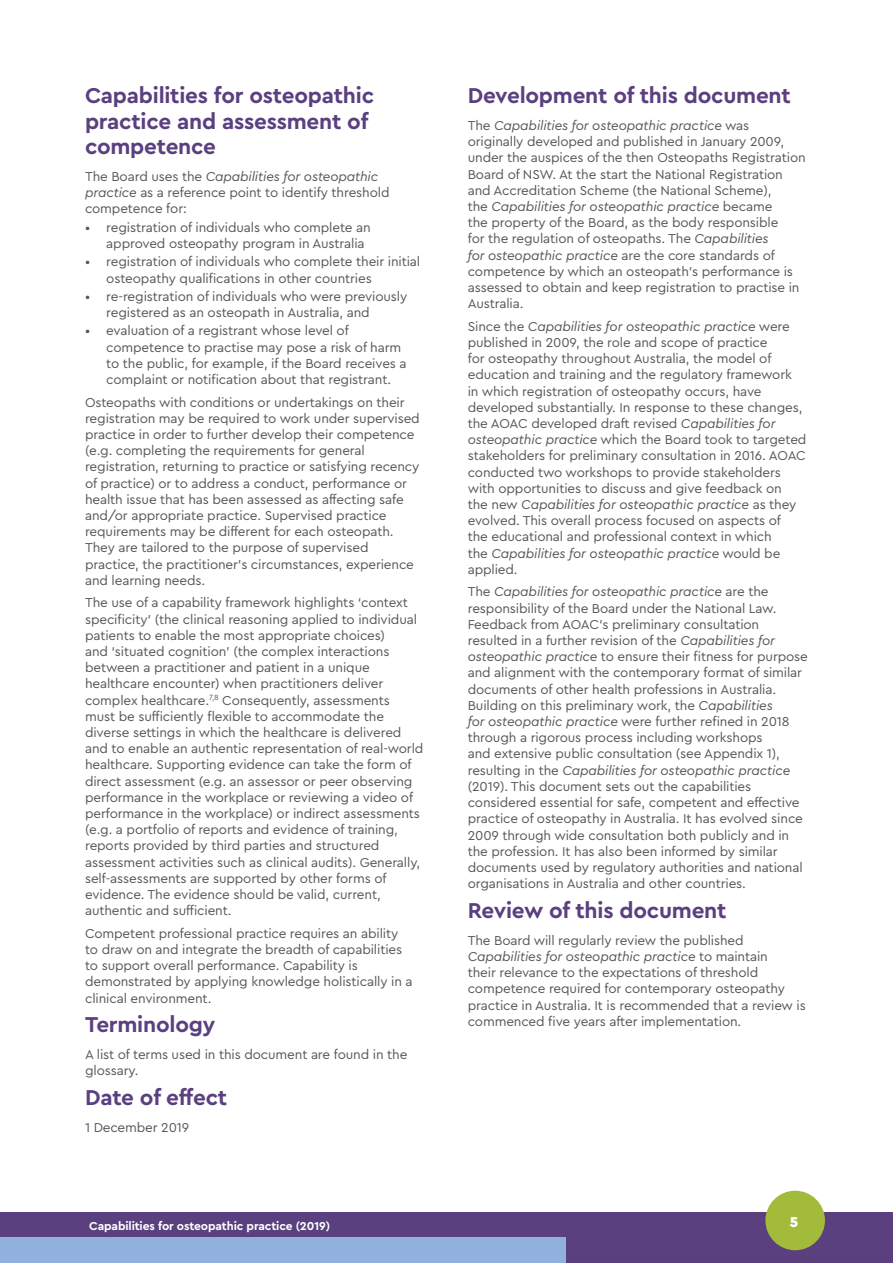
<style>
.page{position:relative;width:893px;height:1263px;background:#fff}
.page>*{position:absolute;margin:0;border:0;box-sizing:border-box;transform-origin:0 0}
.t1{font:700 22.5px/25.5px "Cera Pro";letter-spacing:-.01em;color:#5b4080}
.t2{font:900 15px "Cera Pro";color:#fff}
.t3{font:13.5px/16.2px "Cera Pro";letter-spacing:-.01em;color:#54585b}
.t4{font:700 12px "Cera Pro";letter-spacing:-.01em;color:#fff}
.s1{font-style:italic}
</style>
<div class="page">
<div style="left:0;top:1212px;width:893px;height:51px;background:#5b4080"></div>
<div style="left:765px;top:1191px;width:60px;height:59px;background:#a2bb3a;border-radius:50%"></div>
<div style="left:0;top:1237px;width:566px;height:26px;background:#90b1dd"></div>
<h1 class="t1" style="left:85px;top:82px;width:291px">Capabilities for osteopathic practice and assessment of competence</h1>
<p class="t3" style="left:85px;top:168px;width:306px">The Board uses the <span class="s1">Capabilities for osteopathic practice</span> as a reference point to identify threshold competence for:</p>
<p class="t3" style="left:106px;top:219px;width:266px;text-indent:-21px">• registration of individuals who complete an approved osteopathy program in Australia</p>
<p class="t3" style="left:106px;top:253px;width:315px;text-indent:-21px">• registration of individuals who complete their initial osteopathy qualifications in other countries</p>
<p class="t3" style="left:106px;top:288px;width:303px;text-indent:-21px">• re-registration of individuals who were previously registered as an osteopath in Australia, and</p>
<p class="t3" style="left:106px;top:322px;width:302px;text-indent:-21px">• evaluation of a registrant whose level of competence to practise may pose a risk of harm to the public, for example, if the Board receives a complaint or notification about that registrant.</p>
<p class="t3" style="left:85px;top:393px;width:336px">Osteopaths with conditions or undertakings on their registration may be required to work under supervised practice in order to further develop their competence (e.g. completing the requirements for general registration, returning to practice or satisfying recency of practice) or to address a conduct, performance or health issue that has been assessed as affecting safe and/or appropriate practice. Supervised practice requirements may be different for each osteopath.<br>They are tailored to the purpose of supervised practice, the practitioner’s circumstances, experience and learning needs.</p>
<p class="t3" style="left:85px;top:594px;width:340px">The use of a capability framework highlights ‘context specificity’ (the clinical reasoning applied to individual patients to enable the most appropriate choices)<br>and ‘situated cognition’ (the complex interactions between a practitioner and patient in a unique healthcare encounter) when practitioners deliver complex healthcare.<sup>7,8</sup> Consequently, assessments must be sufficiently flexible to accommodate the diverse settings in which the healthcare is delivered and to enable an authentic representation of real-world healthcare. Supporting evidence can take the form of direct assessment (e.g. an assessor or peer observing performance in the workplace or reviewing a video of performance in the workplace) or indirect assessments (e.g. a portfolio of reports and evidence of training, reports provided by third parties and structured assessment activities such as clinical audits). Generally, self-assessments are supported by other forms of evidence. The evidence should be valid, current, authentic and sufficient.</p>
<p class="t3" style="left:85px;top:924px;width:329px">Competent professional practice requires an ability to draw on and integrate the breadth of capabilities to support overall performance. Capability is demonstrated by applying knowledge holistically in a clinical environment.</p>
<h1 class="t1" style="left:85px;top:1011px;width:132px">Terminology</h1>
<p class="t3" style="left:85px;top:1046px;width:324px">A list of terms used in this document are found in the glossary.</p>
<h1 class="t1" style="left:85px;top:1084px;width:144px">Date of effect</h1>
<p class="t3" style="left:85px;top:1119px;width:106px">1 December 2019</p>
<h1 class="t1" style="left:468px;top:82px;width:325px">Development of this document</h1>
<p class="t3" style="left:468px;top:117px;width:339px">The <span class="s1">Capabilities for osteopathic practice</span> was originally developed and published in January 2009, under the auspices of the then Osteopaths Registration Board of NSW. At the start the National Registration and Accreditation Scheme (the National Scheme),<br>the <span class="s1">Capabilities for osteopathic practice</span> became<br>the property of the Board, as the body responsible<br>for the regulation of osteopaths. The <span class="s1">Capabilities<br>for osteopathic practice</span> are the core standards of competence by which an osteopath’s performance is assessed to obtain and keep registration to practise in Australia.</p>
<p class="t3" style="left:468px;top:318px;width:340px">Since the <span class="s1">Capabilities for osteopathic practice</span> were published in 2009, the role and scope of practice<br>for osteopathy throughout Australia, the model of education and training and the regulatory framework<br>in which registration of osteopathy occurs, have developed substantially. In response to these changes, the AOAC developed draft revised <span class="s1">Capabilities for osteopathic practice</span> which the Board took to targeted stakeholders for preliminary consultation in 2016. AOAC conducted two workshops to provide stakeholders with opportunities to discuss and give feedback on<br>the new <span class="s1">Capabilities for osteopathic practice</span> as they evolved. This overall process focused on aspects of<br>the educational and professional context in which<br>the <span class="s1">Capabilities for osteopathic practice</span> would be applied.</p>
<p class="t3" style="left:468px;top:583px;width:342px">The <span class="s1">Capabilities for osteopathic practice</span> are the responsibility of the Board under the National Law.<br>Feedback from AOAC’s preliminary consultation resulted in a further revision of the <span class="s1">Capabilities for osteopathic practice</span> to ensure their fitness for purpose and alignment with the contemporary format of similar documents of other health professions in Australia.<br>Building on this preliminary work, the <span class="s1">Capabilities<br>for osteopathic practice</span> were further refined in 2018 through a rigorous process including workshops<br>and extensive public consultation (see Appendix 1), resulting in the <span class="s1">Capabilities for osteopathic practice </span>(2019). This document sets out the capabilities considered essential for safe, competent and effective practice of osteopathy in Australia. It has evolved since 2009 through wide consultation both publicly and in the profession. It has also been informed by similar documents used by regulatory authorities and national organisations in Australia and other countries.</p>
<h1 class="t1" style="left:468px;top:897px;width:260px">Review of this document</h1>
<p class="t3" style="left:468px;top:931px;width:340px">The Board will regularly review the published <span class="s1">Capabilities for osteopathic practice</span> to maintain<br>their relevance to the expectations of threshold competence required for contemporary osteopathy practice in Australia. It is recommended that a review is commenced five years after implementation.</p>
<p class="t4" style="left:89px;top:1218px;width:242px">Capabilities for osteopathic practice (2019)</p>
<p class="t2" style="left:790px;top:1211px;width:10px">5</p>
</div>
